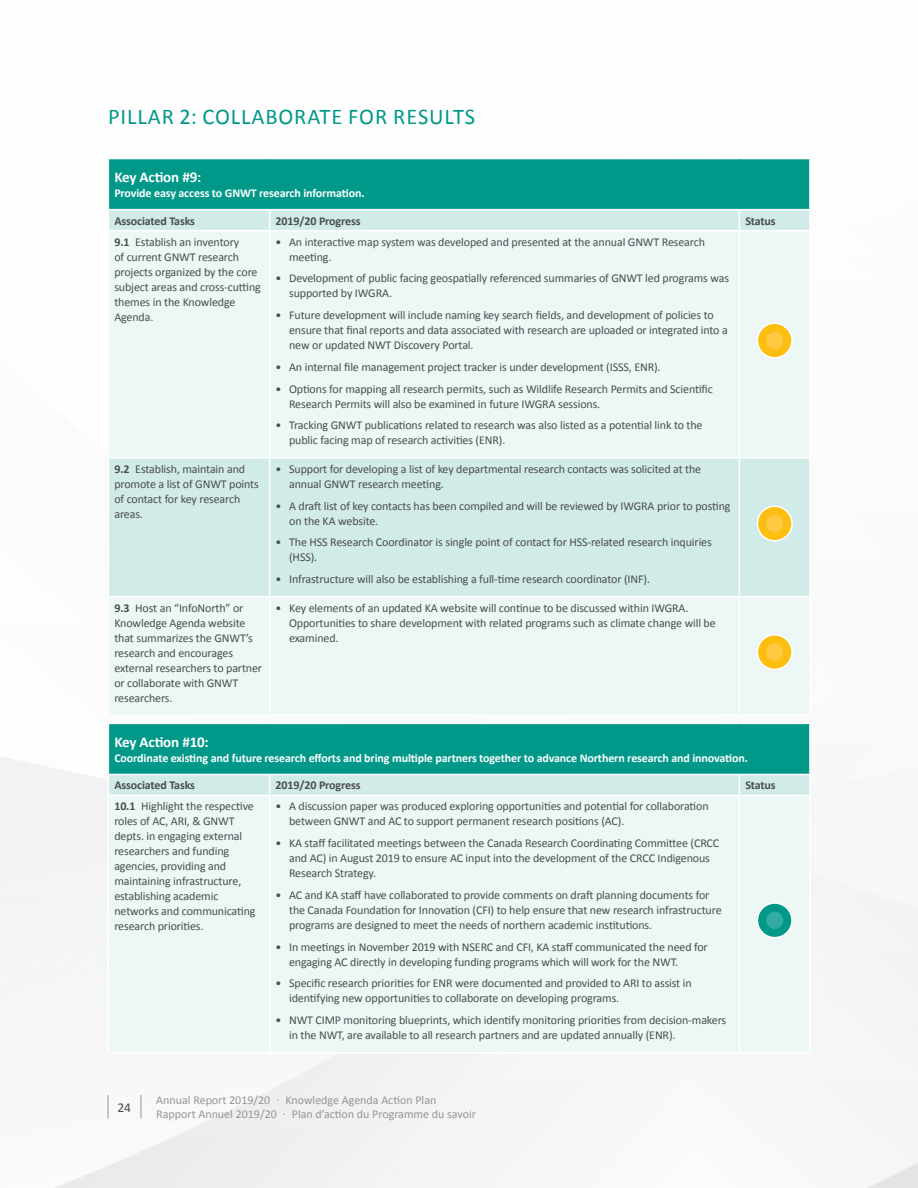
<style>
.page{position:relative;width:918px;height:1188px;background:#fff}
.page>*{position:absolute;margin:0;border:0;box-sizing:border-box;transform-origin:0 0}
.t1{font:22.5px "Calibri";letter-spacing:.04em;color:#009889}
.t2{font:700 15px "Calibri";letter-spacing:-.01em;color:#fff}
.t3{font:13.5px "Calibri";color:#4b4c4d}
.t4{font:12px/15px "Calibri";letter-spacing:-.01em;color:#4b4c4d}
.t5{font:700 12px "Calibri";letter-spacing:-.01em;color:#fff}
.t6{font:12px/14.4px "Calibri";color:#939598}
.t7{font:700 12px "Calibri";letter-spacing:-.01em;color:#4b4c4d}
.s1{font-weight:700}
</style>
<div class="page">
<svg style="left:141px;top:1095px;width:1px;height:23px"></svg>
<svg style="left:108px;top:1095px;width:1px;height:23px"></svg>
<div style="left:108px;top:159px;width:702px;height:51px;background:#009889"></div>
<div style="left:109px;top:210px;width:700px;height:20px;background:#d1ebe8"></div>
<svg style="left:109px;top:231px;width:700px;height:483px;background:#e4f3f2"></svg>
<hr style="left:108px;top:159px;width:1px;height:50px;background:#fff">
<hr style="left:809px;top:159px;width:2px;height:50px;background:#fff">
<hr style="left:108px;top:209px;width:162px;height:1px;background:#fff">
<hr style="left:270px;top:209px;width:469px;height:1px;background:#fff">
<svg style="left:269px;top:210px;width:1px;height:20px"></svg>
<hr style="left:739px;top:209px;width:72px;height:1px;background:#fff">
<svg style="left:739px;top:210px;width:1px;height:20px"></svg>
<hr style="left:269px;top:231px;width:1px;height:226px;background:#fff">
<hr style="left:739px;top:231px;width:1px;height:226px;background:#fff">
<hr style="left:108px;top:457px;width:162px;height:2px;background:#fff">
<hr style="left:270px;top:457px;width:469px;height:2px;background:#fff">
<hr style="left:269px;top:459px;width:1px;height:137px;background:#fff">
<hr style="left:739px;top:457px;width:72px;height:2px;background:#fff">
<hr style="left:739px;top:459px;width:1px;height:137px;background:#fff">
<hr style="left:108px;top:596px;width:162px;height:1px;background:#fff">
<hr style="left:270px;top:596px;width:469px;height:1px;background:#fff">
<hr style="left:269px;top:597px;width:1px;height:117px;background:#fff">
<hr style="left:739px;top:596px;width:72px;height:1px;background:#fff">
<hr style="left:739px;top:597px;width:1px;height:117px;background:#fff">
<div style="left:757px;top:323px;width:35px;height:35px;background:#fdbe12;border-radius:50%"></div>
<div style="left:766px;top:332px;width:17px;height:17px;background:#fdca40;border-radius:50%"></div>
<div style="left:757px;top:322px;width:36px;height:37px;border:2px solid #fff;border-radius:50%"></div>
<div style="left:757px;top:506px;width:35px;height:35px;background:#fdbe12;border-radius:50%"></div>
<div style="left:766px;top:515px;width:17px;height:17px;background:#fdca40;border-radius:50%"></div>
<div style="left:757px;top:505px;width:36px;height:37px;border:2px solid #fff;border-radius:50%"></div>
<div style="left:757px;top:635px;width:35px;height:34px;background:#fdbe12;border-radius:50%"></div>
<div style="left:766px;top:644px;width:17px;height:17px;background:#fdca40;border-radius:50%"></div>
<div style="left:757px;top:634px;width:36px;height:36px;border:2px solid #fff;border-radius:50%"></div>
<div style="left:108px;top:723px;width:702px;height:51px;background:#009889"></div>
<div style="left:109px;top:796px;width:700px;height:256px;background:#ecf7f6"></div>
<hr style="left:108px;top:723px;width:162px;height:1px;background:#fff">
<hr style="left:108px;top:724px;width:1px;height:50px;background:#fff">
<hr style="left:270px;top:723px;width:469px;height:1px;background:#fff">
<hr style="left:739px;top:723px;width:72px;height:1px;background:#fff">
<hr style="left:809px;top:724px;width:2px;height:50px;background:#fff">
<svg style="left:108px;top:774px;width:701px;height:21px;background:#d4ece9"></svg>
<hr style="left:269px;top:796px;width:1px;height:256px;background:#fff">
<hr style="left:739px;top:796px;width:1px;height:256px;background:#fff">
<div style="left:757px;top:903px;width:35px;height:35px;background:#009889;border-radius:50%"></div>
<div style="left:766px;top:912px;width:17px;height:17px;background:#32aca0;border-radius:50%"></div>
<div style="left:757px;top:902px;width:36px;height:36px;border:2px solid #fff;border-radius:50%"></div>
<h1 class="t1" style="left:108px;top:102px;width:369px">PILLAR 2: COLLABORATE FOR RESULTS</h1>
<p class="t2" style="left:114px;top:168px;width:88px">Key Action #9:</p>
<p class="t5" style="left:114px;top:186px;width:252px">Provide easy access to GNWT research information.</p>
<p class="t7" style="left:114px;top:213px;width:82px">Associated Tasks</p>
<p class="t7" style="left:276px;top:213px;width:86px">2019/20 Progress</p>
<p class="t7" style="left:745px;top:213px;width:32px">Status</p>
<p class="t4" style="left:114px;top:234px;width:148px"><span class="s1">9.1</span> Establish an inventory<br>of current GNWT research projects organized by the core subject areas and cross-cutting themes in the Knowledge<br>Agenda.</p>
<p class="t4" style="left:289px;top:234px;width:417px;text-indent:-14px">• An interactive map system was developed and presented at the annual GNWT Research meeting.</p>
<p class="t4" style="left:289px;top:271px;width:441px;text-indent:-13px">• Development of public facing geospatially referenced summaries of GNWT led programs was supported by IWGRA.</p>
<p class="t4" style="left:289px;top:308px;width:440px;text-indent:-14px">• Future development will include naming key search fields, and development of policies to ensure that final reports and data associated with research are uploaded or integrated into a new or updated NWT Discovery Portal.</p>
<p class="t4" style="left:276px;top:359px;width:387px">• An internal file management project tracker is under development (ISSS, ENR).</p>
<p class="t4" style="left:289px;top:381px;width:425px;text-indent:-13px">• Options for mapping all research permits, such as Wildlife Research Permits and Scientific<br>Research Permits will also be examined in future IWGRA sessions.</p>
<p class="t4" style="left:289px;top:418px;width:415px;text-indent:-14px">• Tracking GNWT publications related to research was also listed as a potential link to the public facing map of research activities (ENR).</p>
<p class="t4" style="left:114px;top:461px;width:146px"><span class="s1">9.2</span> Establish, maintain and promote a list of GNWT points of contact for key research areas.</p>
<p class="t4" style="left:289px;top:461px;width:414px;text-indent:-14px">• Support for developing a list of key departmental research contacts was solicited at the annual GNWT research meeting.</p>
<p class="t4" style="left:289px;top:498px;width:443px;text-indent:-14px">• A draft list of key contacts has been compiled and will be reviewed by IWGRA prior to posting on the KA website.</p>
<p class="t4" style="left:289px;top:535px;width:424px;text-indent:-14px">• The HSS Research Coordinator is single point of contact for HSS-related research inquiries (HSS).</p>
<p class="t4" style="left:276px;top:572px;width:376px">• Infrastructure will also be establishing a full-time research coordinator (INF).</p>
<p class="t4" style="left:114px;top:600px;width:149px"><span class="s1">9.3</span> Host an “InfoNorth” or<br>Knowledge Agenda website that summarizes the GNWT’s research and encourages external researchers to partner or collaborate with GNWT researchers.</p>
<p class="t4" style="left:289px;top:600px;width:428px;text-indent:-14px">• Key elements of an updated KA website will continue to be discussed within IWGRA.<br>Opportunities to share development with related programs such as climate change will be examined.</p>
<p class="t2" style="left:114px;top:732px;width:96px">Key Action #10:</p>
<p class="t5" style="left:114px;top:750px;width:635px">Coordinate existing and future research efforts and bring multiple partners together to advance Northern research and innovation.</p>
<p class="t7" style="left:114px;top:778px;width:82px">Associated Tasks</p>
<p class="t7" style="left:276px;top:778px;width:86px">2019/20 Progress</p>
<p class="t7" style="left:745px;top:778px;width:32px">Status</p>
<p class="t4" style="left:114px;top:799px;width:143px"><span class="s1">10.1</span> Highlight the respective roles of AC, ARI, &amp; GNWT depts. in engaging external researchers and funding agencies, providing and maintaining infrastructure, establishing academic networks and communicating research priorities.</p>
<p class="t4" style="left:289px;top:799px;width:421px;text-indent:-13px">• A discussion paper was produced exploring opportunities and potential for collaboration between GNWT and AC to support permanent research positions (AC).</p>
<p class="t4" style="left:289px;top:836px;width:432px;text-indent:-14px">• KA staff facilitated meetings between the Canada Research Coordinating Committee (CRCC and AC) in August 2019 to ensure AC input into the development of the CRCC Indigenous<br>Research Strategy.</p>
<p class="t4" style="left:289px;top:888px;width:434px;text-indent:-14px">• AC and KA staff have collaborated to provide comments on draft planning documents for the Canada Foundation for Innovation (CFI) to help ensure that new research infrastructure programs are designed to meet the needs of northern academic institutions.</p>
<p class="t4" style="left:289px;top:939px;width:420px;text-indent:-14px">• In meetings in November 2019 with NSERC and CFI, KA staff communicated the need for engaging AC directly in developing funding programs which will work for the NWT.</p>
<p class="t4" style="left:289px;top:976px;width:404px;text-indent:-14px">• Specific research priorities for ENR were documented and provided to ARI to assist in identifying new opportunities to collaborate on developing programs.</p>
<p class="t4" style="left:289px;top:1013px;width:439px;text-indent:-14px">• NWT CIMP monitoring blueprints, which identify monitoring priorities from decision-makers in the NWT, are available to all research partners and are updated annually (ENR).</p>
<p class="t3" style="left:117px;top:1099px;width:15px">24</p>
<p class="t6" style="left:156px;top:1093px;width:321px">Annual Report 2019/20 · Knowledge Agenda Action Plan<br>Rapport Annuel 2019/20 · Plan d’action du Programme du savoir</p>
</div>
